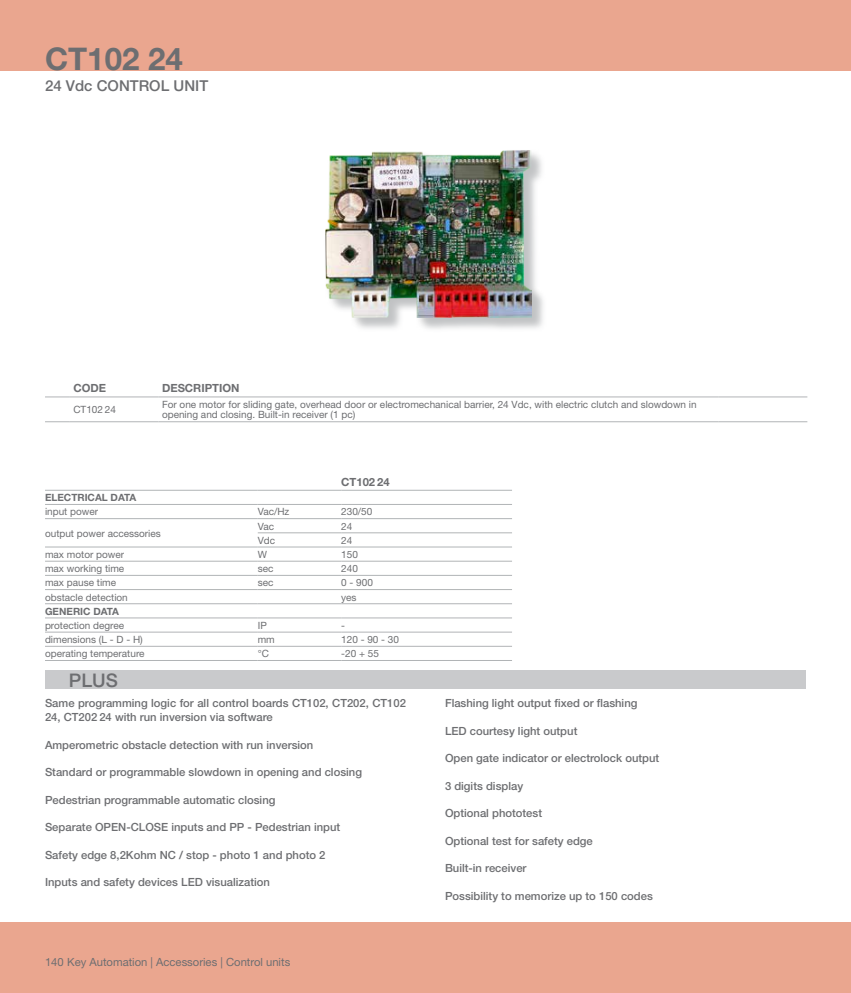
<style>
.page{position:relative;width:851px;height:993px;background:#fff}
.page>*{position:absolute;margin:0;border:0;box-sizing:border-box;transform-origin:0 0}
.t1{font:700 31.25px "Helvetica Neue";color:#6d6e71}
.t2{font:500 18.75px "Helvetica Neue";color:#6d6e71}
.t3{font:500 15px "Helvetica Neue";color:#6d6e71}
.t4{font:500 11.25px/13.8px "Helvetica Neue";color:#6d6e71}
.t5{font:11.25px "Helvetica Neue";color:#6d6e71}
.t6{font:700 11.25px "Helvetica Neue";color:#6d6e71}
.t7{font:10px/10px "Helvetica Neue";color:#6d6e71}
.t8{font:700 10px "Helvetica Neue";color:#6d6e71}
</style>
<div class="page">
<div style="left:0;top:921px;width:850px;height:71px;background:#eaa68f"></div>
<div style="left:0;top:0;width:850px;height:71px;background:#eaa68f"></div>
<div style="left:327px;top:152px;width:219px;height:181px;background:#bcbec0;opacity:.75"></div>
<img style="left:325px;top:150px;width:206px;height:167px">
<hr style="left:45px;top:490px;width:213px;height:1px;background:#b1b4b6">
<hr style="left:258px;top:490px;width:83px;height:1px;background:#b1b4b6">
<hr style="left:341px;top:490px;width:171px;height:1px;background:#b1b4b6">
<hr style="left:45px;top:504px;width:213px;height:1px;background:#b1b4b6">
<hr style="left:341px;top:504px;width:171px;height:1px;background:#b1b4b6">
<hr style="left:45px;top:518px;width:213px;height:1px;background:#b1b4b6">
<hr style="left:258px;top:518px;width:83px;height:1px;background:#b1b4b6">
<hr style="left:341px;top:518px;width:171px;height:1px;background:#b1b4b6">
<hr style="left:258px;top:532px;width:83px;height:1px;background:#b1b4b6">
<hr style="left:341px;top:532px;width:171px;height:1px;background:#b1b4b6">
<hr style="left:45px;top:546px;width:213px;height:1px;background:#b1b4b6">
<hr style="left:258px;top:546px;width:83px;height:1px;background:#b1b4b6">
<hr style="left:341px;top:546px;width:171px;height:1px;background:#b1b4b6">
<hr style="left:45px;top:560px;width:213px;height:1px;background:#b1b4b6">
<hr style="left:258px;top:560px;width:83px;height:1px;background:#b1b4b6">
<hr style="left:341px;top:560px;width:171px;height:1px;background:#b1b4b6">
<hr style="left:45px;top:575px;width:213px;height:1px;background:#b1b4b6">
<hr style="left:258px;top:575px;width:83px;height:1px;background:#b1b4b6">
<hr style="left:341px;top:575px;width:171px;height:1px;background:#b1b4b6">
<hr style="left:45px;top:589px;width:213px;height:1px;background:#b1b4b6">
<hr style="left:258px;top:589px;width:83px;height:1px;background:#b1b4b6">
<hr style="left:341px;top:589px;width:171px;height:1px;background:#b1b4b6">
<hr style="left:45px;top:603px;width:213px;height:1px;background:#b1b4b6">
<hr style="left:258px;top:603px;width:83px;height:1px;background:#b1b4b6">
<hr style="left:341px;top:603px;width:171px;height:1px;background:#b1b4b6">
<hr style="left:45px;top:617px;width:213px;height:1px;background:#b1b4b6">
<hr style="left:258px;top:617px;width:83px;height:1px;background:#b1b4b6">
<hr style="left:341px;top:617px;width:171px;height:1px;background:#b1b4b6">
<hr style="left:45px;top:631px;width:213px;height:1px;background:#b1b4b6">
<hr style="left:258px;top:631px;width:83px;height:1px;background:#b1b4b6">
<hr style="left:341px;top:631px;width:171px;height:1px;background:#b1b4b6">
<hr style="left:45px;top:645px;width:213px;height:1px;background:#b1b4b6">
<hr style="left:258px;top:645px;width:83px;height:1px;background:#b1b4b6">
<hr style="left:341px;top:645px;width:171px;height:1px;background:#b1b4b6">
<hr style="left:45px;top:660px;width:213px;height:1px;background:#b1b4b6">
<hr style="left:258px;top:504px;width:83px;height:1px;background:#b1b4b6">
<hr style="left:258px;top:660px;width:83px;height:1px;background:#b1b4b6">
<hr style="left:341px;top:660px;width:171px;height:1px;background:#b1b4b6">
<hr style="left:158px;top:396px;width:560px;height:1px;background:#b1b4b6">
<svg style="left:45px;top:421px;width:25px;height:1px"></svg>
<hr style="left:70px;top:421px;width:88px;height:1px;background:#b1b4b6">
<hr style="left:158px;top:421px;width:560px;height:1px;background:#b1b4b6">
<hr style="left:718px;top:421px;width:89px;height:1px;background:#b1b4b6">
<svg style="left:45px;top:396px;width:25px;height:1px"></svg>
<hr style="left:70px;top:396px;width:88px;height:1px;background:#b1b4b6">
<hr style="left:718px;top:396px;width:89px;height:1px;background:#b1b4b6">
<div style="left:45px;top:670px;width:760px;height:18px;background:#c9cacc"></div>
<h1 class="t1" style="left:45px;top:39px;width:139px">CT102 24</h1>
<h3 class="t3" style="left:45px;top:76px;width:165px">24 Vdc CONTROL UNIT</h3>
<p class="t6" style="left:73px;top:381px;width:34px">CODE</p>
<p class="t6" style="left:162px;top:381px;width:79px">DESCRIPTION</p>
<p class="t7" style="left:73px;top:404px;width:44px">ct102 24</p>
<p class="t7" style="left:162px;top:399px;width:536px">For one motor for sliding gate, overhead door or electromechanical barrier, 24 Vdc, with electric clutch and slowdown in opening and closing. Built-in receiver (1 pc)</p>
<p class="t6" style="left:341px;top:474px;width:50px">CT102 24</p>
<p class="t8" style="left:45px;top:491px;width:93px">ELECTRICAL DATA</p>
<p class="t7" style="left:45px;top:506px;width:55px">input power</p>
<p class="t7" style="left:258px;top:506px;width:33px">Vac/Hz</p>
<p class="t7" style="left:341px;top:506px;width:33px">230/50</p>
<p class="t7" style="left:45px;top:528px;width:117px">output power accessories</p>
<p class="t7" style="left:258px;top:521px;width:18px">Vac</p>
<p class="t7" style="left:341px;top:521px;width:13px">24</p>
<p class="t7" style="left:258px;top:535px;width:19px">Vdc</p>
<p class="t7" style="left:341px;top:535px;width:13px">24</p>
<p class="t7" style="left:45px;top:549px;width:81px">max motor power</p>
<p class="t7" style="left:258px;top:549px;width:11px">W</p>
<p class="t7" style="left:341px;top:549px;width:18px">150</p>
<p class="t7" style="left:45px;top:563px;width:81px">max working time</p>
<p class="t7" style="left:258px;top:563px;width:17px">sec</p>
<p class="t7" style="left:341px;top:563px;width:18px">240</p>
<p class="t7" style="left:45px;top:577px;width:73px">max pause time</p>
<p class="t7" style="left:258px;top:577px;width:17px">sec</p>
<p class="t7" style="left:341px;top:577px;width:33px">0 - 900</p>
<p class="t7" style="left:45px;top:591px;width:84px">obstacle detection</p>
<p class="t7" style="left:341px;top:591px;width:17px">yes</p>
<p class="t8" style="left:45px;top:604px;width:76px">GENERIC DATA</p>
<p class="t7" style="left:45px;top:620px;width:81px">protection degree</p>
<p class="t7" style="left:258px;top:620px;width:11px">IP</p>
<p class="t7" style="left:341px;top:620px;width:5px">-</p>
<p class="t7" style="left:45px;top:634px;width:99px">dimensions (L - D - H)</p>
<p class="t7" style="left:258px;top:634px;width:19px">mm</p>
<p class="t7" style="left:341px;top:634px;width:59px">120 - 90 - 30</p>
<p class="t7" style="left:45px;top:648px;width:101px">operating temperature</p>
<p class="t7" style="left:258px;top:648px;width:13px">°C</p>
<p class="t7" style="left:341px;top:648px;width:39px">-20 + 55</p>
<h2 class="t2" style="left:69px;top:668px;width:50px">PLUS</h2>
<p class="t4" style="left:45px;top:696px;width:362px">Same programming logic for all control boards CT102, CT202, CT102<br>24, CT202 24 with run inversion via software</p>
<p class="t4" style="left:45px;top:737px;width:270px">Amperometric obstacle detection with run inversion</p>
<p class="t4" style="left:45px;top:765px;width:318px">Standard or programmable slowdown in opening and closing</p>
<p class="t4" style="left:45px;top:792px;width:232px">Pedestrian programmable automatic closing</p>
<p class="t4" style="left:45px;top:819px;width:297px">Separate OPEN-CLOSE inputs and PP - Pedestrian input</p>
<p class="t4" style="left:45px;top:847px;width:282px">Safety edge 8,2Kohm NC / stop - photo 1 and photo 2</p>
<p class="t4" style="left:45px;top:874px;width:226px">Inputs and safety devices LED visualization</p>
<p class="t5" style="left:45px;top:954px;width:247px">140 Key Automation | Accessories | Control units</p>
<p class="t4" style="left:445px;top:696px;width:194px">Flashing light output fixed or flashing</p>
<p class="t4" style="left:445px;top:723px;width:134px">LED courtesy light output</p>
<p class="t4" style="left:445px;top:751px;width:216px">Open gate indicator or electrolock output</p>
<p class="t4" style="left:445px;top:778px;width:80px">3 digits display</p>
<p class="t4" style="left:445px;top:806px;width:99px">Optional phototest</p>
<p class="t4" style="left:445px;top:833px;width:149px">Optional test for safety edge</p>
<p class="t4" style="left:445px;top:861px;width:83px">Built-in receiver</p>
<p class="t4" style="left:445px;top:888px;width:209px">Possibility to memorize up to 150 codes</p>
</div>
